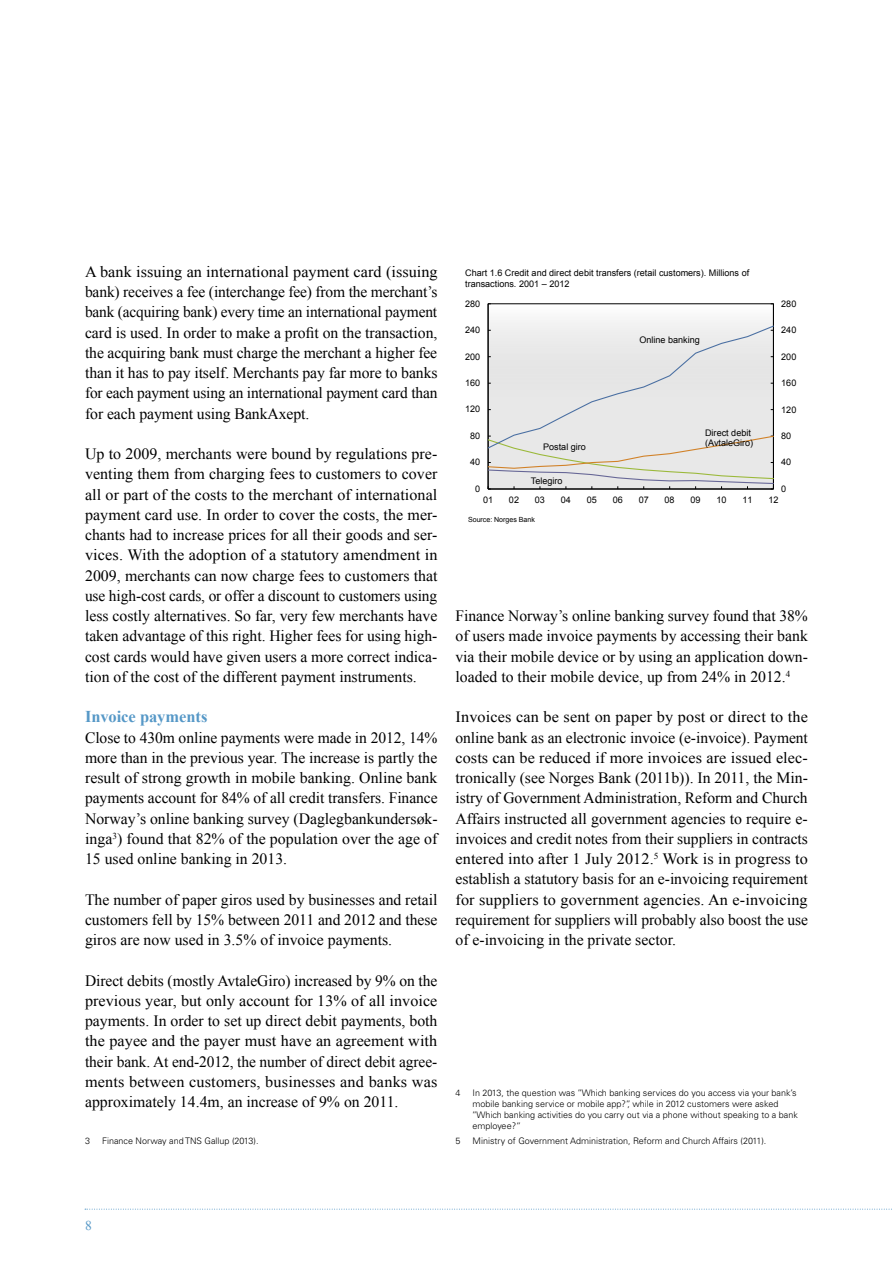
<style>
.page{position:relative;width:893px;height:1263px;background:#fff}
.page>*{position:absolute;margin:0;border:0;box-sizing:border-box;transform-origin:0 0}
.t1{font:700 16.5px "Times New Roman";letter-spacing:-.005em;color:#5698c7}
.t2{font:15.75px/20.2px "Times New Roman";color:#000;text-align:justify}
.t3{font:13.5px "Times New Roman";color:#5698c7}
.t4{font:300 9px/10.8px "Univers LT Std";color:#000}
.t5{font:9px/10.9px "Arial";letter-spacing:-.005em;color:#000}
.t6{font:7.05px "Arial";color:#000}
</style>
<div class="page">
<svg style="left:85px;top:1209px;width:807px;height:1px"></svg>
<div style="left:488px;top:304px;width:285px;height:185px;background:#f8f8f8"></div>
<hr style="left:773px;top:304px;width:1px;height:185px;background:#000">
<hr style="left:488px;top:304px;width:1px;height:185px;background:#000">
<svg style="left:488px;top:325px;width:286px;height:165px"></svg>
<p class="t2" style="left:85px;top:261px;width:354px">A bank issuing an international payment card (issuing bank) receives a fee (interchange fee) from the merchant’s bank (acquiring bank) every time an international payment card is used. In order to make a profit on the transaction, the acquiring bank must charge the merchant a higher fee than it has to pay itself. Merchants pay far more to banks for each payment using an international payment card than for each payment using BankAxept.</p>
<p class="t2" style="left:85px;top:443px;width:354px">Up to 2009, merchants were bound by regulations pre&shy;venting them from charging fees to customers to cover all or part of the costs to the merchant of international payment card use. In order to cover the costs, the mer&shy;chants had to increase prices for all their goods and ser&shy;vices. With the adoption of a statutory amendment in 2009, merchants can now charge fees to customers that use high-cost cards, or offer a discount to customers using less costly alternatives. So far, very few merchants have taken advantage of this right. Higher fees for using high&shy;cost cards would have given users a more correct indica&shy;tion of the cost of the different payment instruments.</p>
<p class="t1" style="left:85px;top:705px;width:124px">Invoice payments</p>
<p class="t2" style="left:85px;top:727px;width:354px">Close to 430m online payments were made in 2012, 14% more than in the previous year. The increase is partly the result of strong growth in mobile banking. Online bank payments account for 84% of all credit transfers. Finance Norway’s online banking survey (Daglegbankundersøk&shy;inga<sup>3</sup>) found that 82% of the population over the age of 15 used online banking in 2013.</p>
<p class="t2" style="left:85px;top:889px;width:354px">The number of paper giros used by businesses and retail customers fell by 15% between 2011 and 2012 and these giros are now used in 3.5% of invoice payments.</p>
<p class="t2" style="left:85px;top:970px;width:354px">Direct debits (mostly AvtaleGiro) increased by 9% on the previous year, but only account for 13% of all invoice payments. In order to set up direct debit payments, both the payee and the payer must have an agreement with their bank. At end-2012, the number of direct debit agree&shy;ments between customers, businesses and banks was approximately 14.4m, an increase of 9% on 2011.</p>
<p class="t4" style="left:85px;top:1135px;width:7px">3</p>
<p class="t4" style="left:102px;top:1135px;width:158px">Finance Norway and TNS Gallup (2013).</p>
<p class="t5" style="left:465px;top:267px;width:286px">Chart 1.6 Credit and direct debit transfers (retail customers). Millions of transactions. 2001 – 2012</p>
<p class="t5" style="left:465px;top:298px;width:17px">280</p>
<p class="t5" style="left:781px;top:298px;width:17px">280</p>
<p class="t5" style="left:465px;top:325px;width:17px">240</p>
<p class="t5" style="left:781px;top:325px;width:17px">240</p>
<p class="t5" style="left:639px;top:334px;width:62px">Online banking</p>
<p class="t5" style="left:465px;top:351px;width:17px">200</p>
<p class="t5" style="left:781px;top:351px;width:17px">200</p>
<p class="t5" style="left:465px;top:377px;width:17px">160</p>
<p class="t5" style="left:781px;top:377px;width:17px">160</p>
<p class="t5" style="left:465px;top:404px;width:17px">120</p>
<p class="t5" style="left:781px;top:404px;width:17px">120</p>
<p class="t5" style="left:470px;top:430px;width:12px">80</p>
<p class="t5" style="left:470px;top:457px;width:12px">40</p>
<p class="t5" style="left:475px;top:483px;width:7px">0</p>
<p class="t5" style="left:543px;top:441px;width:44px">Postal giro</p>
<p class="t5" style="left:531px;top:476px;width:33px">Telegiro</p>
<p class="t5" style="left:705px;top:427px;width:50px">Direct debit (AvtaleGiro)</p>
<p class="t5" style="left:781px;top:430px;width:12px">80</p>
<p class="t5" style="left:781px;top:457px;width:12px">40</p>
<p class="t5" style="left:781px;top:483px;width:7px">0</p>
<p class="t5" style="left:483px;top:494px;width:12px">01</p>
<p class="t5" style="left:509px;top:494px;width:12px">02</p>
<p class="t5" style="left:535px;top:494px;width:12px">03</p>
<p class="t5" style="left:561px;top:494px;width:12px">04</p>
<p class="t5" style="left:587px;top:494px;width:12px">05</p>
<p class="t5" style="left:613px;top:494px;width:12px">06</p>
<p class="t5" style="left:639px;top:494px;width:12px">07</p>
<p class="t5" style="left:665px;top:494px;width:12px">08</p>
<p class="t5" style="left:691px;top:494px;width:12px">09</p>
<p class="t5" style="left:716px;top:494px;width:12px">10</p>
<p class="t5" style="left:742px;top:494px;width:12px">11</p>
<p class="t5" style="left:768px;top:494px;width:12px">12</p>
<p class="t6" style="left:468px;top:515px;width:68px">Source: Norges Bank</p>
<p class="t2" style="left:455px;top:605px;width:354px">Finance Norway’s online banking survey found that 38% of users made invoice payments by accessing their bank via their mobile device or by using an application down&shy;loaded to their mobile device, up from 24% in 2012.<sup>4</sup></p>
<p class="t2" style="left:455px;top:707px;width:354px">Invoices can be sent on paper by post or direct to the online bank as an electronic invoice (e-invoice). Payment costs can be reduced if more invoices are issued elec&shy;tronically (see Norges Bank (2011b)). In 2011, the Min&shy;istry of Government Administration, Reform and Church Affairs instructed all government agencies to require e&shy;invoices and credit notes from their suppliers in contracts entered into after 1 July 2012.<sup>5</sup> Work is in progress to establish a statutory basis for an e-invoicing requirement for suppliers to government agencies. An e-invoicing requirement for suppliers will probably also boost the use of e-invoicing in the private sector.</p>
<p class="t4" style="left:455px;top:1088px;width:7px">4</p>
<p class="t4" style="left:472px;top:1088px;width:327px">In 2013, the question was ’’Which banking services do you access via your bank’s mobile banking service or mobile app?”, while in 2012 customers were asked ’’Which banking activities do you carry out via a phone without speaking to a bank employee?”</p>
<p class="t4" style="left:455px;top:1135px;width:7px">5</p>
<p class="t4" style="left:472px;top:1135px;width:295px">Ministry of Government Administration, Reform and Church Affairs (2011).</p>
<p class="t3" style="left:85px;top:1216px;width:8px">8</p>
</div>
